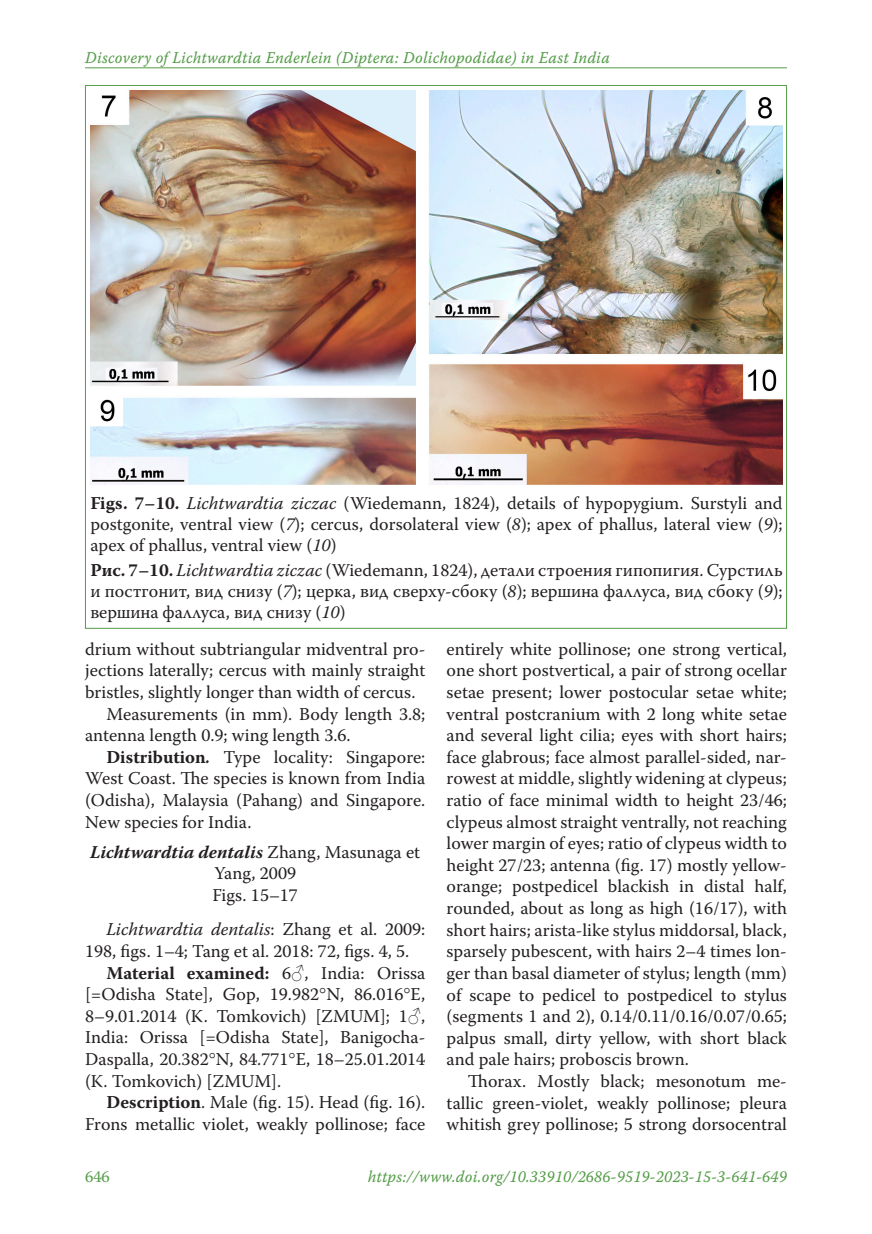
<style>
.page{position:relative;width:872px;height:1234px;background:#fff}
.page>*{position:absolute;margin:0;border:0;box-sizing:border-box;transform-origin:0 0}
.Body_Text{font:18px/21.6px "Warnock Pro";color:#231f20;text-align:justify}
.colon_right{font:16.5px "Warnock Pro It Capt";letter-spacing:.01em;color:#559d49;scale:.95 1}
.t1{font:16.5px "Warnock Pro";color:#559d49}
.s1{font-weight:700}
.s2{font-style:italic}
.s3{font-weight:700;font-style:italic}
.s4{font-family:"Times New Roman"}
</style>
<div class="page">
<img style="left:90px;top:90px;width:692px;height:395px">
<hr style="left:85px;top:67px;width:702px;height:1px;background:#559d49">
<p class="colon_right" style="left:85px;top:48px;width:554px">Discovery of Lichtwardtia Enderlein (Diptera: Dolichopodidae) in East India</p>
<p class="Body_Text" style="left:90px;top:492px;width:694px;line-height:21px"><span class="s1">Figs. 7–10.</span> <span class="s2">Lichtwardtia ziczac</span> (Wiedemann, 1824), details of hypopygium. Surstyli and postgonite, ventral view (<span class="s2">7</span>); cercus, dorsolateral view (<span class="s2">8</span>); apex of phallus, lateral view (<span class="s2">9</span>); apex of phallus, ventral view (<span class="s2">10</span>)</p>
<p class="Body_Text" style="left:90px;top:559px;width:694px;line-height:21px"><span class="s1">Рис. 7–10.</span> <span class="s2">Lichtwardtia ziczac</span> (Wiedemann, 1824), детали строения гипопигия. Сурстиль и постгонит, вид снизу (<span class="s2">7</span>); церка, вид сверху-сбоку (<span class="s2">8</span>); вершина фаллуса, вид сбоку (<span class="s2">9</span>); вершина фаллуса, вид снизу (<span class="s2">10</span>)</p>
<p class="Body_Text" style="left:85px;top:637px;width:342px">drium without subtriangular midventral pro&shy;jections laterally; cercus with mainly straight bristles, slightly longer than width of cercus.</p>
<p class="Body_Text" style="left:85px;top:702px;width:342px;text-indent:21px">Measurements (in mm). Body length 3.8; antenna length 0.9; wing length 3.6.</p>
<p class="Body_Text" style="left:85px;top:745px;width:342px;text-indent:21px"><span class="s1">Distribution</span><span class="s3">.</span> Type locality: Singapore:<br>West Coast. The species is known from India (Odisha), Malaysia (Pahang) and Singapore.<br>New species for India.</p>
<p class="Body_Text" style="left:90px;top:840px;width:332px;text-align:center"><span class="s3">Lichtwardtia dentalis</span> Zhang, Masunaga et<br>Yang, 2009</p>
<p class="Body_Text" style="left:212px;top:883px;width:87px">Figs. 15–17</p>
<p class="Body_Text" style="left:85px;top:918px;width:342px;text-indent:21px"><span class="s2">Lichtwardtia dentalis</span>: Zhang et al. 2009:<br>198, figs. 1–4; Tang et al. 2018: 72, figs. 4, 5.</p>
<p class="Body_Text" style="left:85px;top:961px;width:342px;text-indent:21px"><span class="s1">Material examined:</span> 6<span class="s4">♂</span>, India: Orissa [=Odisha State], Gop, 19.982<span class="s4">°</span>N, 86.016<span class="s4">°</span>E, 8–9.01.2014 (K. Tomkovich) [ZMUM]; 1<span class="s4">♂</span>, India: Orissa [=Odisha State], Banigocha-Daspalla, 20.382<span class="s4">°</span>N, 84.771<span class="s4">°</span>E, 18–25.01.2014 (K. Tomkovich) [ZMUM].</p>
<p class="Body_Text" style="left:85px;top:1090px;width:342px;text-align:right"><span class="s1">Description</span>. Male (fig. 15). Head (fig. 16).<br>Frons metallic violet, weakly pollinose; face</p>
<p class="Body_Text" style="left:446px;top:637px;width:342px">entirely white pollinose; one strong vertical, one short postvertical, a pair of strong ocellar setae present; lower postocular setae white; ventral postcranium with 2 long white setae and several light cilia; eyes with short hairs; face glabrous; face almost parallel-sided, nar&shy;rowest at middle, slightly widening at clypeus; ratio of face minimal width to height 23/46; clypeus almost straight ventrally, not reaching lower margin of eyes; ratio of clypeus width to height 27/23; antenna (fig. 17) mostly yellow&shy;orange; postpedicel blackish in distal half, rounded, about as long as high (16/17), with short hairs; arista-like stylus middorsal, black, sparsely pubescent, with hairs 2–4 times lon&shy;ger than basal diameter of stylus; length (mm) of scape to pedicel to postpedicel to stylus (segments 1 and 2), 0.14/0.11/0.16/0.07/0.65; palpus small, dirty yellow, with short black and pale hairs; proboscis brown.</p>
<p class="Body_Text" style="left:446px;top:1069px;width:342px;text-indent:21px">Thorax. Mostly black; mesonotum me&shy;tallic green-violet, weakly pollinose; pleura whitish grey pollinose; 5 strong dorsocentral</p>
<p class="t1" style="left:85px;top:1166px;width:26px">646</p>
<p class="colon_right" style="left:368px;top:1166px;width:443px">https://www.doi.org/10.33910/2686-9519-2023-15-3-641-649</p>
</div>
